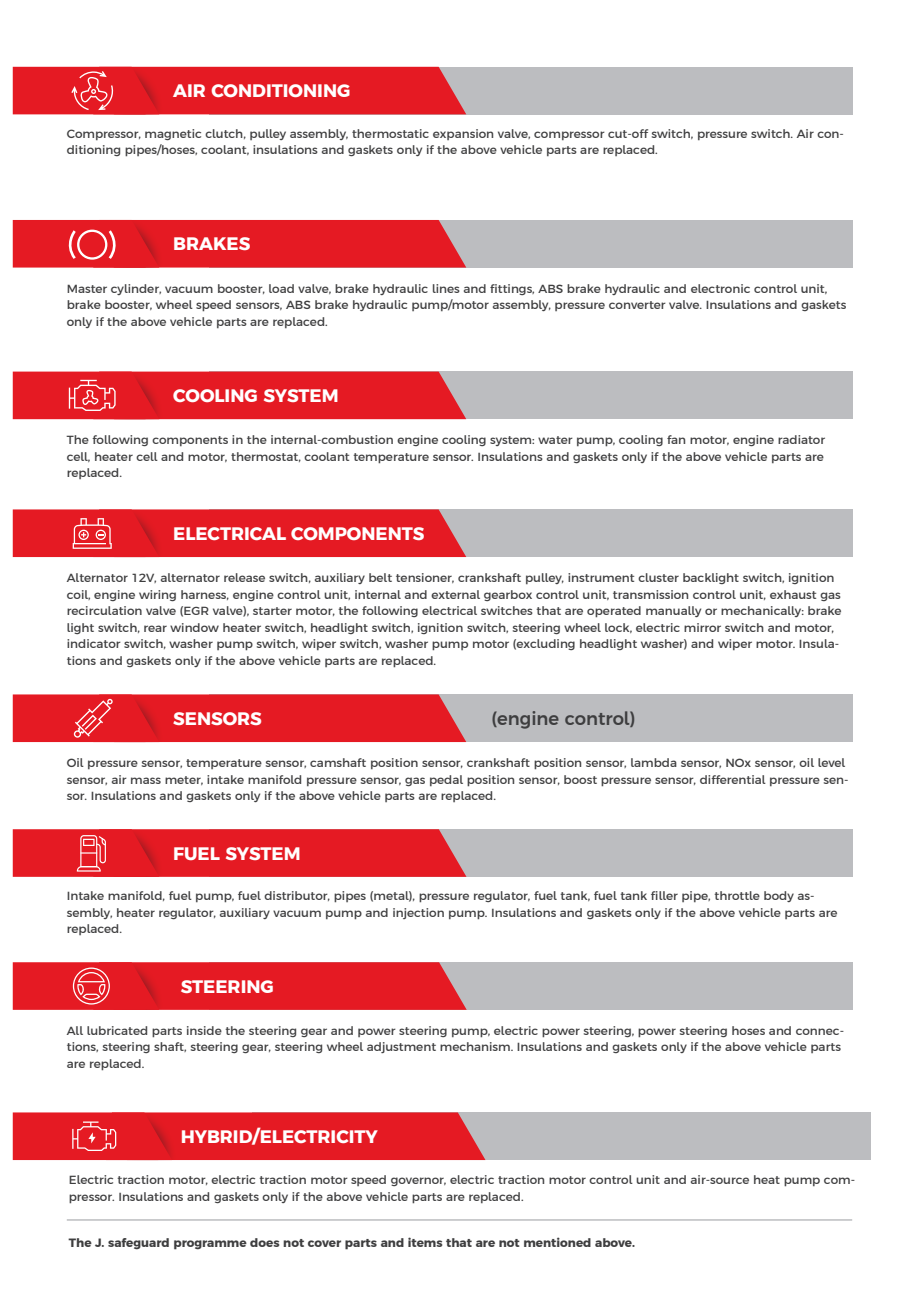
<style>
.page{position:relative;width:919px;height:1289px;background:#fff}
.page>*{position:absolute;margin:0;border:0;box-sizing:border-box;transform-origin:0 0}
.t1{font:700 18px "Argentum Sans";color:#fff}
.t2{font:500 18px "Argentum Sans";color:#3e3e3f}
.t3{font:12px/16.5px "Argentum Sans";color:#3e3e3f}
.t4{font:700 12px "Argentum Sans";color:#3e3e3f}
</style>
<div class="page">
<div style="left:209px;top:220px;width:643px;height:47px;background:#bcbdc0"></div>
<div style="left:209px;top:694px;width:643px;height:48px;background:#bcbdc0"></div>
<div style="left:209px;top:829px;width:643px;height:47px;background:#bcbdc0"></div>
<div style="left:209px;top:962px;width:643px;height:47px;background:#bcbdc0"></div>
<div style="left:209px;top:67px;width:643px;height:47px;background:#bcbdc0"></div>
<div style="left:13px;top:67px;width:453px;height:47px;background:#e51a23"></div>
<div style="left:13px;top:220px;width:453px;height:47px;background:#e51a23"></div>
<div style="left:209px;top:371px;width:643px;height:48px;background:#bcbdc0"></div>
<svg style="left:13px;top:371px;width:453px;height:48px;background:#e3242d"></svg>
<div style="left:209px;top:509px;width:643px;height:48px;background:#bcbdc0"></div>
<svg style="left:13px;top:509px;width:453px;height:48px;background:#e3242c"></svg>
<svg style="left:13px;top:694px;width:453px;height:48px;background:#e3232b"></svg>
<svg style="left:13px;top:829px;width:453px;height:47px;background:#e3222b"></svg>
<svg style="left:13px;top:962px;width:453px;height:47px;background:#e3232c"></svg>
<hr style="left:67px;top:1219px;width:785px;height:1px;background:#bcbdc0">
<div style="left:253px;top:1112px;width:617px;height:47px;background:#bcbdc0"></div>
<svg style="left:13px;top:1112px;width:472px;height:47px;background:#e3232b"></svg>
<p class="t1" style="left:173px;top:76px;width:179px">AIR CONDITIONING</p>
<p class="t3" style="left:67px;top:124px;width:778px">Compressor, magnetic clutch, pulley assembly, thermostatic expansion valve, compressor cut-off switch, pressure switch. Air con&shy;ditioning pipes/hoses, coolant, insulations and gaskets only if the above vehicle parts are replaced.</p>
<p class="t1" style="left:173px;top:229px;width:79px">BRAKES</p>
<p class="t3" style="left:67px;top:279px;width:781px">Master cylinder, vacuum booster, load valve, brake hydraulic lines and fittings, ABS brake hydraulic and electronic control unit, brake booster, wheel speed sensors, ABS brake hydraulic pump/motor assembly, pressure converter valve. Insulations and gaskets only if the above vehicle parts are replaced.</p>
<p class="t1" style="left:173px;top:381px;width:167px">COOLING SYSTEM</p>
<p class="t3" style="left:67px;top:430px;width:759px;text-align:justify">The following components in the internal-combustion engine cooling system: water pump, cooling fan motor, engine radiator cell, heater cell and motor, thermostat, coolant temperature sensor. Insulations and gaskets only if the above vehicle parts are replaced.</p>
<p class="t1" style="left:173px;top:519px;width:253px">ELECTRICAL COMPONENTS</p>
<p class="t3" style="left:67px;top:568px;width:776px">Alternator 12V, alternator release switch, auxiliary belt tensioner, crankshaft pulley, instrument cluster backlight switch, ignition coil, engine wiring harness, engine control unit, internal and external gearbox control unit, transmission control unit, exhaust gas recirculation valve (EGR valve), starter motor, the following electrical switches that are operated manually or mechanically: brake light switch, rear window heater switch, headlight switch, ignition switch, steering wheel lock, electric mirror switch and motor, indicator switch, washer pump switch, wiper switch, washer pump motor (excluding headlight washer) and wiper motor. Insula&shy;tions and gaskets only if the above vehicle parts are replaced.</p>
<p class="t1" style="left:173px;top:704px;width:90px">SENSORS</p>
<p class="t2" style="left:491px;top:704px;width:146px">(engine control)</p>
<p class="t3" style="left:67px;top:753px;width:783px">Oil pressure sensor, temperature sensor, camshaft position sensor, crankshaft position sensor, lambda sensor, NOx sensor, oil level sensor, air mass meter, intake manifold pressure sensor, gas pedal position sensor, boost pressure sensor, differential pressure sen&shy;sor. Insulations and gaskets only if the above vehicle parts are replaced.</p>
<p class="t1" style="left:173px;top:838px;width:129px">FUEL SYSTEM</p>
<p class="t3" style="left:67px;top:886px;width:772px">Intake manifold, fuel pump, fuel distributor, pipes (metal), pressure regulator, fuel tank, fuel tank filler pipe, throttle body as&shy;sembly, heater regulator, auxiliary vacuum pump and injection pump. Insulations and gaskets only if the above vehicle parts are replaced.</p>
<p class="t1" style="left:181px;top:971px;width:95px">STEERING</p>
<p class="t3" style="left:67px;top:1020px;width:778px">All lubricated parts inside the steering gear and power steering pump, electric power steering, power steering hoses and connec&shy;tions, steering shaft, steering gear, steering wheel adjustment mechanism. Insulations and gaskets only if the above vehicle parts are replaced.</p>
<p class="t1" style="left:181px;top:1121px;width:199px">HYBRID/ELECTRICITY</p>
<p class="t3" style="left:69px;top:1170px;width:787px">Electric traction motor, electric traction motor speed governor, electric traction motor control unit and air-source heat pump com&shy;pressor. Insulations and gaskets only if the above vehicle parts are replaced.</p>
<p class="t4" style="left:69px;top:1232px;width:567px">The J. safeguard programme does not cover parts and items that are not mentioned above.</p>
</div>
